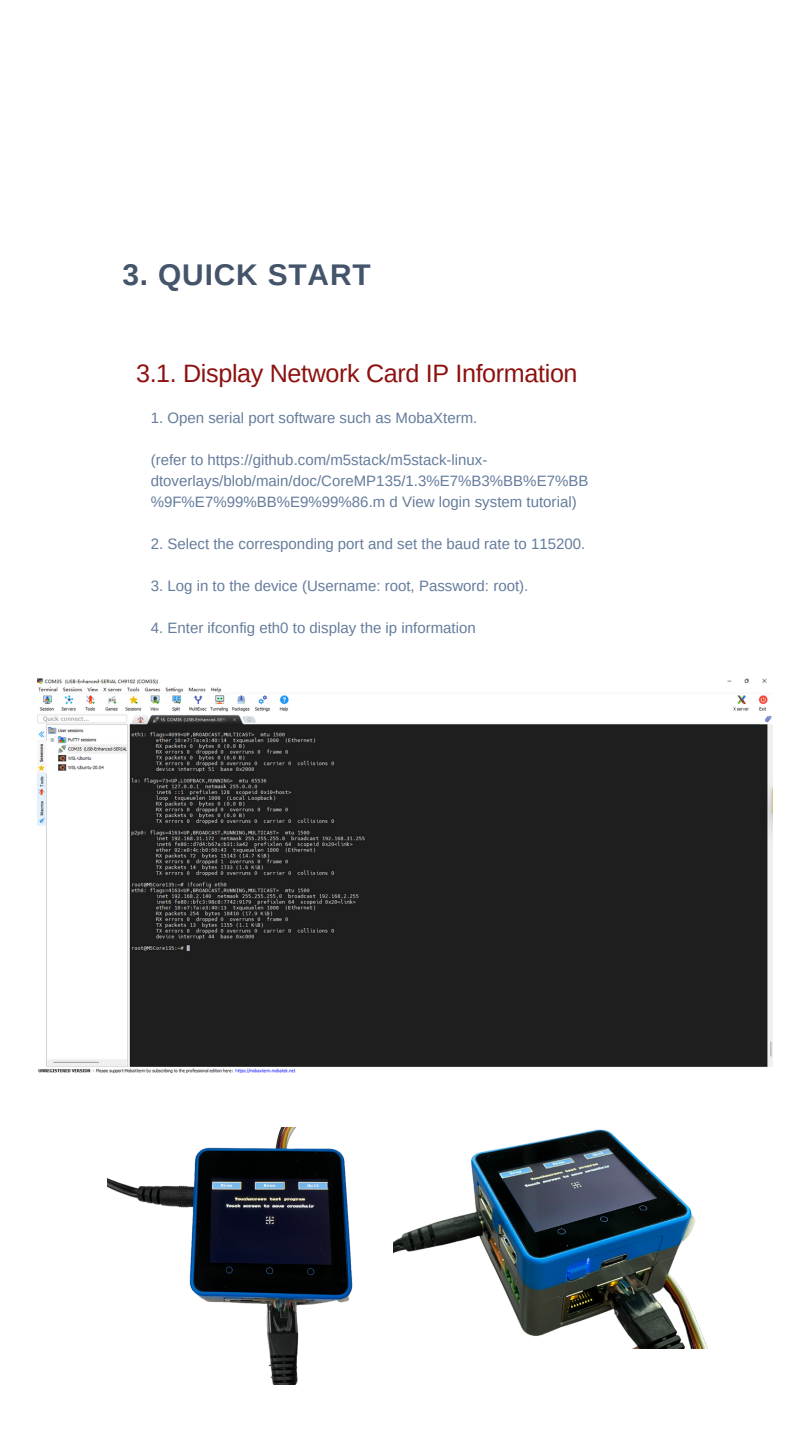
<style>
.page{position:relative;width:810px;height:1440px;background:#fff}
.page>*{position:absolute;margin:0;border:0;box-sizing:border-box;transform-origin:0 0}
.t1{font:700 29.9px "Arimo";letter-spacing:.03em;color:#44546a}
.t2{font:25.1px "Arimo";letter-spacing:-.015em;color:#8d110f}
.t3{font:15px/21px "Arimo";color:#657c9c}
</style>
<div class="page">
<img style="left:38px;top:678px;width:735px;height:394px">
<img style="left:108px;top:1128px;width:245px;height:257px">
<img style="left:394px;top:1129px;width:314px;height:219px">
<p class="t1" style="left:122px;top:258px;width:250px">3. QUICK START</p>
<p class="t2" style="left:136px;top:359px;width:443px">3.1. Display Network Card IP Information</p>
<p class="t3" style="left:151px;top:407px;width:328px">1. Open serial port software such as MobaXterm.</p>
<p class="t3" style="left:151px;top:449px;width:439px">(refer to https://github.com/m5stack/m5stack-linux&shy;dtoverlays/blob/main/doc/CoreMP135/1.3%E7%B3%BB%E7%BB %9F%E7%99%BB%E9%99%86.m d View login system tutorial)</p>
<p class="t3" style="left:151px;top:533px;width:436px">2. Select the corresponding port and set the baud rate to 115200.</p>
<p class="t3" style="left:151px;top:575px;width:379px">3. Log in to the device (Username: root, Password: root).</p>
<p class="t3" style="left:151px;top:617px;width:327px">4. Enter ifconfig eth0 to display the ip information</p>
</div>
